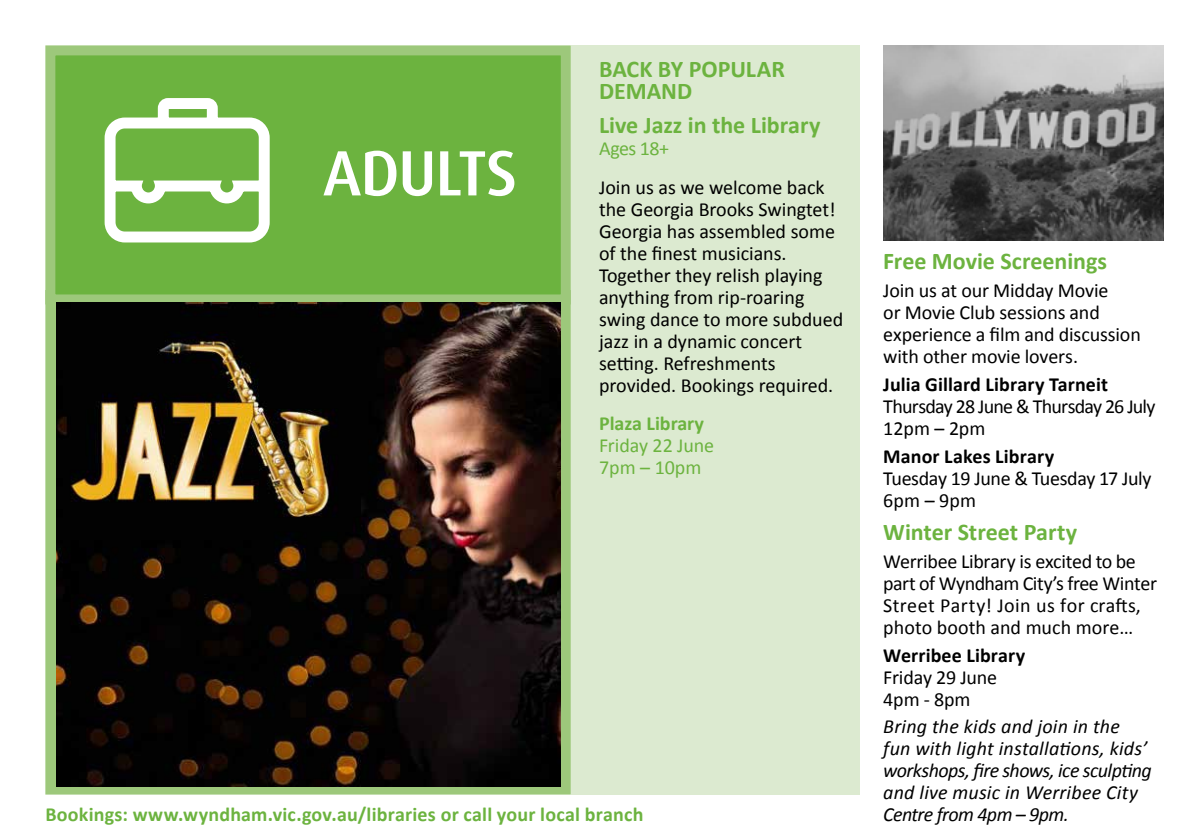
<style>
.page{position:relative;width:1191px;height:840px;background:#fff}
.page>*{position:absolute;margin:0;border:0;box-sizing:border-box;transform-origin:0 0}
.t1{font:500 64px "Dax OT";letter-spacing:-.02em;color:#fff}
.t2{font:700 24px/22px "Calibri";color:#6cb33f}
.t3{font:20px/22px "Calibri";letter-spacing:-.005em;color:#000}
.t4{font:italic 20px/22px "Calibri";letter-spacing:.005em;color:#000}
.t5{font:700 20px "Calibri";letter-spacing:.01em;color:#6cb33f}
.t6{font:700 20px "Calibri";letter-spacing:.005em;color:#000}
.t7{font:20px/22px "Calibri";letter-spacing:-.04em;color:#000}
.t8{font:20px/22px "Calibri";letter-spacing:-.005em;color:#6cb33f}
</style>
<div class="page">
<div style="left:571px;top:45px;width:288px;height:749px;background:#dcead0"></div>
<svg style="left:45px;top:304px;width:526px;height:490px;background:#90b671"></svg>
<div style="left:45px;top:45px;width:526px;height:259px;background:#6cb33f;border:10px solid #9dc87b"></div>
<svg style="left:104px;top:98px;width:166px;height:145px"></svg>
<img style="left:56px;top:302px;width:504px;height:483px">
<img style="left:883px;top:46px;width:280px;height:194px">
<h1 class="t1" style="left:323px;top:132px;width:196px">ADULTS</h1>
<p class="t2" style="left:599px;top:57px;width:187px">BACK BY POPULAR<br>DEMAND</p>
<p class="t2" style="left:599px;top:112px;width:223px">Live Jazz in the Library</p>
<p class="t8" style="left:599px;top:136px;width:71px">Ages 18+</p>
<p class="t3" style="left:599px;top:175px;width:246px">Join us as we welcome back the Georgia Brooks Swingtet!<br>Georgia has assembled some of the finest musicians.<br>Together they relish playing anything from rip-roaring swing dance to more subdued jazz in a dynamic concert setting. Refreshments provided. Bookings required.</p>
<p class="t5" style="left:599px;top:410px;width:106px">Plaza Library</p>
<p class="t8" style="left:599px;top:432px;width:117px">Friday 22 June<br>7pm – 10pm</p>
<p class="t5" style="left:45px;top:801px;width:600px">Bookings: www.wyndham.vic.gov.au/libraries or call your local branch</p>
<p class="t2" style="left:883px;top:249px;width:225px">Free Movie Screenings</p>
<p class="t3" style="left:883px;top:278px;width:259px">Join us at our Midday Movie<br>or Movie Club sessions and experience a film and discussion with other movie lovers.</p>
<p class="t6" style="left:883px;top:371px;width:226px">Julia Gillard Library Tarneit</p>
<p class="t7" style="left:883px;top:394px;width:274px">Thursday 28 June &amp; Thursday 26 July<br>12pm – 2pm</p>
<p class="t6" style="left:883px;top:443px;width:172px">Manor Lakes Library</p>
<p class="t3" style="left:883px;top:466px;width:270px">Tuesday 19 June &amp; Tuesday 17 July<br>6pm – 9pm</p>
<p class="t2" style="left:883px;top:519px;width:195px">Winter Street Party</p>
<p class="t3" style="left:883px;top:549px;width:275px">Werribee Library is excited to be part of Wyndham City’s free Winter<br>Street Party! Join us for crafts, photo booth and much more…</p>
<p class="t6" style="left:883px;top:642px;width:143px">Werribee Library</p>
<p class="t3" style="left:883px;top:664px;width:115px">Friday 29 June<br>4pm - 8pm</p>
<p class="t4" style="left:883px;top:714px;width:270px">Bring the kids and join in the fun with light installations, kids’ workshops, fire shows, ice sculpting and live music in Werribee City<br>Centre from 4pm – 9pm.</p>
</div>
